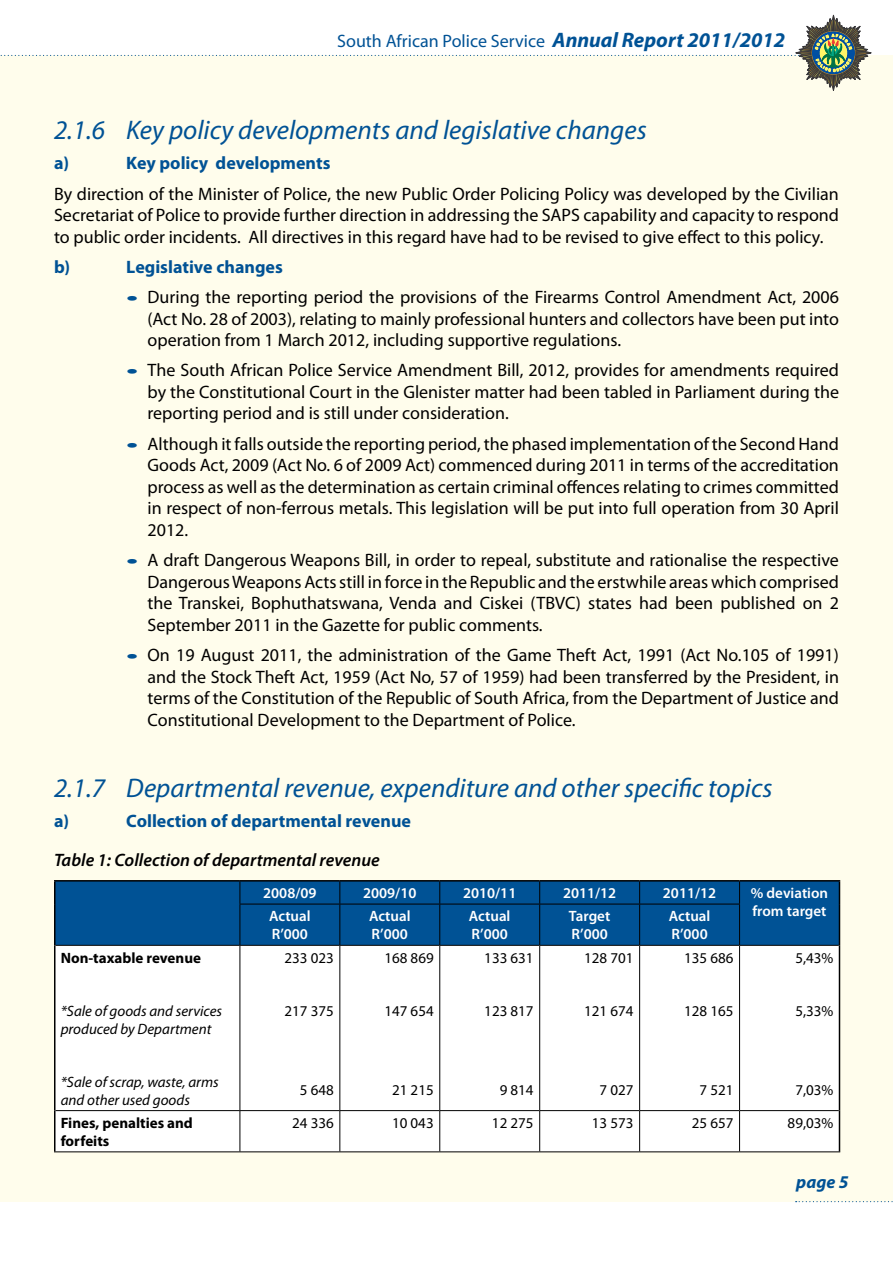
<style>
.page{position:relative;width:893px;height:1263px;background:#fff}
.page>*{position:absolute;margin:0;border:0;box-sizing:border-box;transform-origin:0 0}
.t1{font:italic 27px "Myriad Pro";color:#005295}
.t2{font:18px/21.6px "Myriad Pro";color:#000;text-align:justify}
.t3{font:700 18px "Myriad Pro";color:#005295}
.t4{font:18px "Myriad Pro";color:#005295}
.t5{font:italic 600 18px "Myriad Pro";color:#000}
.t6{font:italic 700 18px "Myriad Pro";color:#005295}
.t7{font:15px "Myriad Pro";color:#000}
.t8{font:600 15px/18px "Myriad Pro";color:#fff}
.t9{font:italic 15px/18px "Myriad Pro";color:#000}
.t10{font:700 15px/18px "Myriad Pro";color:#000}
.s1{font-weight:700;font-style:italic;font-size:21px}
.s2{font-weight:700;color:#005295}
</style>
<div class="page">
<div style="left:0;top:55px;width:893px;height:1146px;background:#fffdec"></div>
<svg style="left:796px;top:1201px;width:97px;height:1px"></svg>
<svg style="left:0;top:15px;width:871px;height:75px"></svg>
<div style="left:56px;top:881px;width:783px;height:64px;background:#005295"></div>
<div style="left:56px;top:946px;width:783px;height:205px;background:#fff"></div>
<hr style="left:54px;top:880px;width:186px;height:1px;background:#000">
<hr style="left:54px;top:881px;width:2px;height:23px;background:#000">
<hr style="left:54px;top:904px;width:2px;height:41px;background:#000">
<hr style="left:240px;top:880px;width:100px;height:1px;background:#000">
<hr style="left:340px;top:880px;width:100px;height:1px;background:#000">
<hr style="left:440px;top:880px;width:100px;height:1px;background:#000">
<hr style="left:540px;top:880px;width:100px;height:1px;background:#000">
<hr style="left:640px;top:880px;width:100px;height:1px;background:#000">
<hr style="left:740px;top:880px;width:100px;height:1px;background:#000">
<svg style="left:839px;top:881px;width:1px;height:23px"></svg>
<hr style="left:839px;top:904px;width:1px;height:41px;background:#000">
<hr style="left:54px;top:945px;width:2px;height:165px;background:#000">
<hr style="left:839px;top:945px;width:1px;height:165px;background:#000">
<hr style="left:54px;top:1110px;width:2px;height:41px;background:#000">
<hr style="left:839px;top:1110px;width:1px;height:41px;background:#000">
<hr style="left:240px;top:946px;width:1px;height:164px;background:#000">
<hr style="left:339px;top:946px;width:1px;height:164px;background:#000">
<hr style="left:439px;top:946px;width:1px;height:164px;background:#000">
<hr style="left:539px;top:946px;width:1px;height:164px;background:#000">
<hr style="left:639px;top:946px;width:1px;height:164px;background:#000">
<hr style="left:739px;top:946px;width:1px;height:164px;background:#000">
<hr style="left:56px;top:1110px;width:184px;height:1px;background:#000">
<hr style="left:240px;top:1110px;width:100px;height:1px;background:#000">
<hr style="left:240px;top:1111px;width:1px;height:40px;background:#000">
<hr style="left:340px;top:1110px;width:100px;height:1px;background:#000">
<hr style="left:339px;top:1111px;width:1px;height:40px;background:#000">
<hr style="left:440px;top:1110px;width:100px;height:1px;background:#000">
<hr style="left:439px;top:1111px;width:1px;height:40px;background:#000">
<hr style="left:540px;top:1110px;width:100px;height:1px;background:#000">
<hr style="left:539px;top:1111px;width:1px;height:40px;background:#000">
<hr style="left:640px;top:1110px;width:100px;height:1px;background:#000">
<hr style="left:639px;top:1111px;width:1px;height:40px;background:#000">
<hr style="left:740px;top:1110px;width:99px;height:1px;background:#000">
<hr style="left:739px;top:1111px;width:1px;height:40px;background:#000">
<hr style="left:56px;top:945px;width:184px;height:1px;background:#000">
<svg style="left:240px;top:881px;width:1px;height:23px"></svg>
<svg style="left:339px;top:881px;width:1px;height:23px"></svg>
<svg style="left:439px;top:881px;width:1px;height:23px"></svg>
<svg style="left:539px;top:881px;width:1px;height:23px"></svg>
<svg style="left:639px;top:881px;width:1px;height:23px"></svg>
<svg style="left:739px;top:881px;width:1px;height:23px"></svg>
<hr style="left:740px;top:945px;width:99px;height:1px;background:#000">
<hr style="left:240px;top:904px;width:100px;height:1px;background:#000">
<hr style="left:240px;top:904px;width:1px;height:41px;background:#000">
<hr style="left:340px;top:904px;width:100px;height:1px;background:#000">
<hr style="left:339px;top:904px;width:1px;height:41px;background:#000">
<hr style="left:440px;top:904px;width:100px;height:1px;background:#000">
<hr style="left:439px;top:904px;width:1px;height:41px;background:#000">
<hr style="left:540px;top:904px;width:100px;height:1px;background:#000">
<hr style="left:539px;top:904px;width:1px;height:41px;background:#000">
<hr style="left:640px;top:904px;width:100px;height:1px;background:#000">
<hr style="left:639px;top:904px;width:1px;height:41px;background:#000">
<hr style="left:739px;top:904px;width:1px;height:41px;background:#000">
<hr style="left:240px;top:945px;width:100px;height:1px;background:#000">
<hr style="left:340px;top:945px;width:100px;height:1px;background:#000">
<hr style="left:440px;top:945px;width:100px;height:1px;background:#000">
<hr style="left:540px;top:945px;width:100px;height:1px;background:#000">
<hr style="left:640px;top:945px;width:100px;height:1px;background:#000">
<hr style="left:54px;top:1151px;width:186px;height:1px;background:#000">
<hr style="left:240px;top:1151px;width:100px;height:1px;background:#000">
<hr style="left:340px;top:1151px;width:100px;height:1px;background:#000">
<hr style="left:440px;top:1151px;width:100px;height:1px;background:#000">
<hr style="left:540px;top:1151px;width:100px;height:1px;background:#000">
<hr style="left:640px;top:1151px;width:100px;height:1px;background:#000">
<hr style="left:740px;top:1151px;width:100px;height:1px;background:#000">
<p class="t4" style="left:337px;top:30px;width:450px">South African Police Service <span class="s1">Annual Report 2011/2012</span></p>
<h1 class="t1" style="left:54px;top:114px;width:594px">2.1.6 Key policy developments and legislative changes</h1>
<p class="t3" style="left:54px;top:152px;width:17px">a)</p>
<p class="t3" style="left:126px;top:152px;width:206px">Key policy developments</p>
<p class="t2" style="left:54px;top:182px;width:786px">By direction of the Minister of Police, the new Public Order Policing Policy was developed by the Civilian Secretariat of Police to provide further direction in addressing the SAPS capability and capacity to respond to public order incidents. All directives in this regard have had to be revised to give effect to this policy.</p>
<p class="t3" style="left:54px;top:255px;width:18px">b)</p>
<p class="t3" style="left:126px;top:255px;width:158px">Legislative changes</p>
<p class="t2" style="left:148px;top:286px;width:693px;text-indent:-21px"><span class="s2">•</span> During the reporting period the provisions of the Firearms Control Amendment Act, 2006 (Act No. 28 of 2003), relating to mainly professional hunters and collectors have been put into operation from 1 March 2012, including supportive regulations.</p>
<p class="t2" style="left:148px;top:359px;width:693px;text-indent:-21px"><span class="s2">•</span> The South African Police Service Amendment Bill, 2012, provides for amendments required by the Constitutional Court in the Glenister matter had been tabled in Parliament during the reporting period and is still under consideration.</p>
<p class="t2" style="left:148px;top:432px;width:693px;text-indent:-21px"><span class="s2">•</span> Although it falls outside the reporting period, the phased implementation of the Second Hand Goods Act, 2009 (Act No. 6 of 2009 Act) commenced during 2011 in terms of the accreditation process as well as the determination as certain criminal offences relating to crimes committed in respect of non-ferrous metals. This legislation will be put into full operation from 30 April 2012.</p>
<p class="t2" style="left:148px;top:549px;width:693px;text-indent:-21px"><span class="s2">•</span> A draft Dangerous Weapons Bill, in order to repeal, substitute and rationalise the respective Dangerous Weapons Acts still in force in the Republic and the erstwhile areas which comprised the Transkei, Bophuthatswana, Venda and Ciskei (TBVC) states had been published on 2<br>September 2011 in the Gazette for public comments.</p>
<p class="t2" style="left:148px;top:644px;width:693px;text-indent:-21px"><span class="s2">•</span> On 19 August 2011, the administration of the Game Theft Act, 1991 (Act No.105 of 1991) and the Stock Theft Act, 1959 (Act No, 57 of 1959) had been transferred by the President, in terms of the Constitution of the Republic of South Africa, from the Department of Justice and Constitutional Development to the Department of Police.</p>
<h1 class="t1" style="left:54px;top:771px;width:720px">2.1.7 Departmental revenue, expenditure and other specific topics</h1>
<p class="t3" style="left:54px;top:809px;width:17px">a)</p>
<p class="t3" style="left:126px;top:809px;width:286px">Collection of departmental revenue</p>
<p class="t5" style="left:54px;top:848px;width:327px">Table 1: Collection of departmental revenue</p>
<p class="t8" style="left:263px;top:884px;width:55px">2008/09</p>
<p class="t8" style="left:363px;top:884px;width:55px">2009/10</p>
<p class="t8" style="left:463px;top:884px;width:55px">2010/11</p>
<p class="t8" style="left:563px;top:884px;width:55px">2011/12</p>
<p class="t8" style="left:663px;top:884px;width:55px">2011/12</p>
<p class="t8" style="left:751px;top:884px;width:79px">% deviation from target</p>
<p class="t8" style="left:269px;top:907px;width:43px">Actual<br>R’000</p>
<p class="t8" style="left:369px;top:907px;width:43px">Actual<br>R’000</p>
<p class="t8" style="left:469px;top:907px;width:43px">Actual<br>R’000</p>
<p class="t8" style="left:569px;top:907px;width:43px">Target<br>R’000</p>
<p class="t8" style="left:669px;top:907px;width:43px">Actual<br>R’000</p>
<p class="t10" style="left:61px;top:948px;width:142px">Non-taxable revenue</p>
<p class="t9" style="left:61px;top:1001px;width:163px">*Sale of goods and services produced by Department</p>
<p class="t9" style="left:61px;top:1072px;width:159px">*Sale of scrap, waste, arms and other used goods</p>
<p class="t7" style="left:284px;top:948px;width:51px">233 023</p>
<p class="t7" style="left:384px;top:948px;width:51px">168 869</p>
<p class="t7" style="left:484px;top:948px;width:51px">133 631</p>
<p class="t7" style="left:584px;top:948px;width:51px">128 701</p>
<p class="t7" style="left:684px;top:948px;width:51px">135 686</p>
<p class="t7" style="left:795px;top:948px;width:40px">5,43%</p>
<p class="t7" style="left:284px;top:1001px;width:51px">217 375</p>
<p class="t7" style="left:384px;top:1001px;width:51px">147 654</p>
<p class="t7" style="left:484px;top:1001px;width:51px">123 817</p>
<p class="t7" style="left:584px;top:1001px;width:51px">121 674</p>
<p class="t7" style="left:684px;top:1001px;width:51px">128 165</p>
<p class="t7" style="left:795px;top:1001px;width:40px">5,33%</p>
<p class="t7" style="left:300px;top:1081px;width:35px">5 648</p>
<p class="t7" style="left:392px;top:1081px;width:43px">21 215</p>
<p class="t7" style="left:500px;top:1081px;width:35px">9 814</p>
<p class="t7" style="left:600px;top:1081px;width:35px">7 027</p>
<p class="t7" style="left:699px;top:1081px;width:35px">7 521</p>
<p class="t7" style="left:795px;top:1081px;width:40px">7,03%</p>
<p class="t10" style="left:61px;top:1113px;width:134px">Fines, penalties and forfeits</p>
<p class="t7" style="left:292px;top:1113px;width:43px">24 336</p>
<p class="t7" style="left:392px;top:1113px;width:43px">10 043</p>
<p class="t7" style="left:492px;top:1113px;width:43px">12 275</p>
<p class="t7" style="left:592px;top:1113px;width:43px">13 573</p>
<p class="t7" style="left:692px;top:1113px;width:43px">25 657</p>
<p class="t7" style="left:788px;top:1113px;width:47px">89,03%</p>
<p class="t6" style="left:796px;top:1170px;width:54px">page 5</p>
</div>
